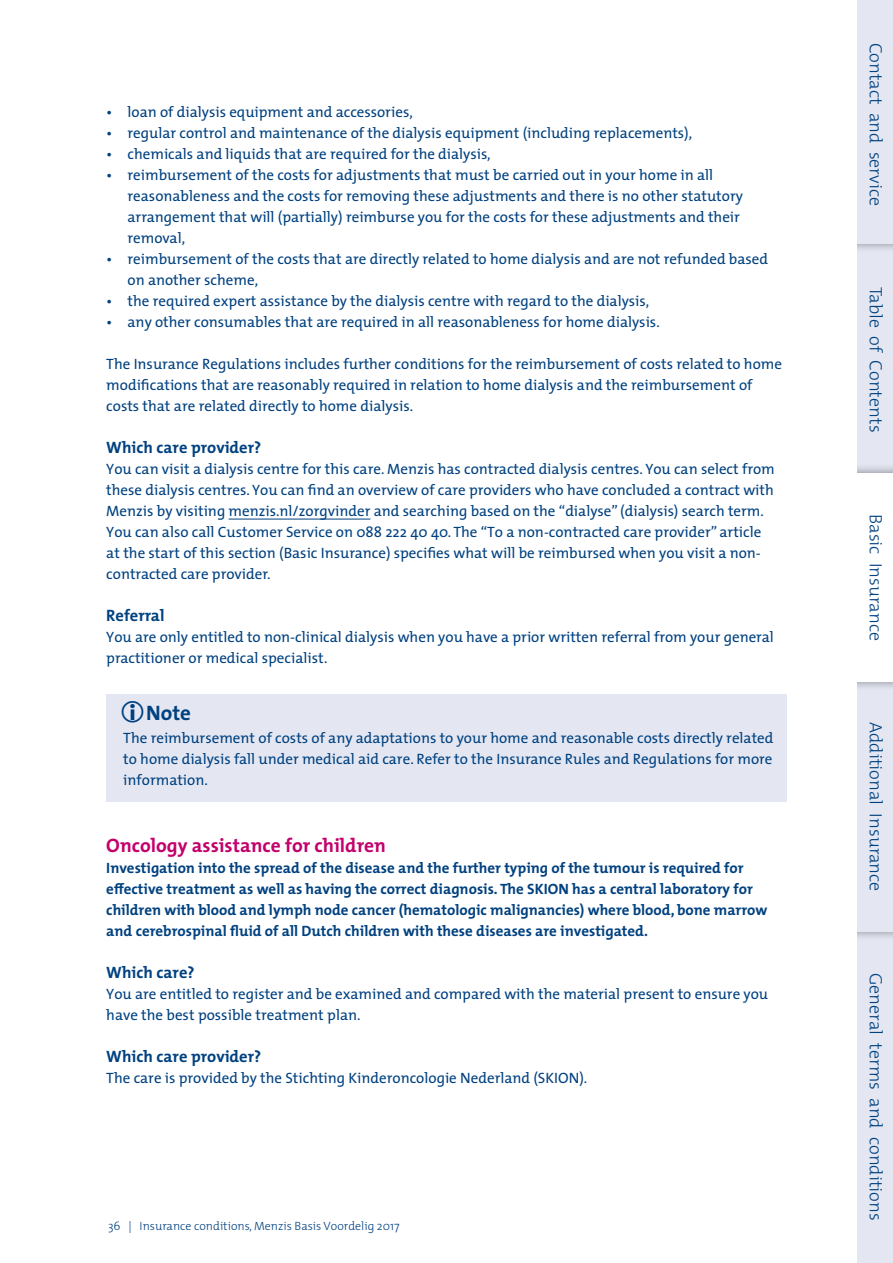
<style>
.page{position:relative;width:893px;height:1263px;background:#fff}
.page>*{position:absolute;margin:0;border:0;box-sizing:border-box;transform-origin:0 0}
.t1{font:700 21px "The Mix";color:#004180}
.t2{font:700 19.5px "The Mix";color:#c3006b}
.t3{font:300 18px "The Mix";color:#004180}
.t4{font:700 16.5px "The Mix";color:#004180}
.t5{font:15px/21px "The Mix";color:#004180}
.t6{font:700 15px/21px "The Mix";color:#004180}
.t7{font:300 12px "The Mix";color:#004180}
.s1{font-size:16.5px;color:#e4e7f2}
.s2{font-size:16.5px;color:#fff}
</style>
<div class="page">
<hr style="left:229px;top:519px;width:141px;height:1px;background:#004180">
<div style="left:106px;top:694px;width:681px;height:37px;background:#e4e7f2"></div>
<div style="left:106px;top:727px;width:681px;height:74px;background:#e4e7f2"></div>
<div style="left:845px;top:932px;width:48px;height:331px;background:#e4e7f2"></div>
<div style="left:835px;top:672px;width:58px;height:269px;background:#000;opacity:.4"></div>
<div style="left:845px;top:681px;width:48px;height:251px;background:#e4e7f2"></div>
<div style="left:845px;top:244px;width:48px;height:228px;background:#e4e7f2"></div>
<div style="left:835px;top:463px;width:58px;height:228px;background:#000;opacity:.4"></div>
<div style="left:845px;top:472px;width:48px;height:209px;background:#fff"></div>
<div style="left:835px;top:0;width:58px;height:253px;background:#000;opacity:.4"></div>
<div style="left:845px;top:0;width:48px;height:244px;background:#e4e7f2"></div>
<div style="left:829px;top:0;width:28px;height:1263px;background:#fff"></div>
<p class="t5" style="left:106px;top:101px;width:308px">• loan of dialysis equipment and accessories,</p>
<p class="t5" style="left:106px;top:122px;width:587px">• regular control and maintenance of the dialysis equipment (including replacements),</p>
<p class="t5" style="left:106px;top:143px;width:386px">• chemicals and liquids that are required for the dialysis,</p>
<p class="t5" style="left:128px;top:164px;width:617px;text-indent:-21px">• reimbursement of the costs for adjustments that must be carried out in your home in all reasonableness and the costs for removing these adjustments and there is no other statutory arrangement that will (partially) reimburse you for the costs for these adjustments and their removal,</p>
<p class="t5" style="left:128px;top:248px;width:642px;text-indent:-21px">• reimbursement of the costs that are directly related to home dialysis and are not refunded based on another scheme,</p>
<p class="t5" style="left:106px;top:290px;width:544px">• the required expert assistance by the dialysis centre with regard to the dialysis,</p>
<p class="t5" style="left:106px;top:311px;width:555px">• any other consumables that are required in all reasonableness for home dialysis.</p>
<p class="t5" style="left:106px;top:353px;width:677px">The Insurance Regulations includes further conditions for the reimbursement of costs related to home modifications that are reasonably required in relation to home dialysis and the reimbursement of costs that are related directly to home dialysis.</p>
<p class="t4" style="left:106px;top:434px;width:156px">Which care provider?</p>
<p class="t5" style="left:106px;top:458px;width:670px">You can visit a dialysis centre for this care. Menzis has contracted dialysis centres. You can select from these dialysis centres. You can find an overview of care providers who have concluded a contract with Menzis by visiting menzis.nl/zorgvinder and searching based on the “dialyse” (dialysis) search term.<br>You can also call Customer Service on 088 222 40 40. The “To a non-contracted care provider” article at the start of this section (Basic Insurance) specifies what will be reimbursed when you visit a non&shy;contracted care provider.</p>
<p class="t4" style="left:106px;top:602px;width:60px">Referral</p>
<p class="t5" style="left:106px;top:626px;width:669px">You are only entitled to non-clinical dialysis when you have a prior written referral from your general practitioner or medical specialist.</p>
<h1 class="t1" style="left:146px;top:695px;width:46px">Note</h1>
<p class="t5" style="left:123px;top:726px;width:652px;text-align:justify">The reimbursement of costs of any adaptations to your home and reasonable costs directly related to home dialysis fall under medical aid care. Refer to the Insurance Rules and Regulations for more information.</p>
<h2 class="t2" style="left:106px;top:829px;width:281px">Oncology assistance for children</h2>
<p class="t6" style="left:106px;top:857px;width:663px">Investigation into the spread of the disease and the further typing of the tumour is required for effective treatment as well as having the correct diagnosis. The SKION has a central laboratory for children with blood and lymph node cancer (hematologic malignancies) where blood, bone marrow and cerebrospinal fluid of all Dutch children with these diseases are investigated.</p>
<p class="t4" style="left:106px;top:959px;width:90px">Which care?</p>
<p class="t5" style="left:106px;top:983px;width:663px">You are entitled to register and be examined and compared with the material present to ensure you have the best possible treatment plan.</p>
<p class="t4" style="left:106px;top:1043px;width:156px">Which care provider?</p>
<p class="t5" style="left:106px;top:1067px;width:483px">The care is provided by the Stichting Kinderoncologie Nederland (SKION).</p>
<p class="t7" style="left:108px;top:1216px;width:293px">36 | Insurance conditions, Menzis Basis Voordelig 2017</p>
<p class="t3" style="left:891px;top:43px;width:165px;rotate:90deg">Contact<span class="s1">_</span>and<span class="s1">_</span>service</p>
<p class="t3" style="left:891px;top:287px;width:147px;rotate:90deg">Table<span class="s1">_</span>of<span class="s1">_</span>Contents</p>
<p class="t3" style="left:891px;top:514px;width:128px;rotate:90deg">Basic<span class="s2">_</span>Insurance</p>
<p class="t3" style="left:891px;top:722px;width:170px;rotate:90deg">Additional<span class="s1">_</span>Insurance</p>
<p class="t3" style="left:891px;top:973px;width:249px;rotate:90deg">General<span class="s1">_</span>terms<span class="s1">_</span>and<span class="s1">_</span>conditions</p>
</div>
